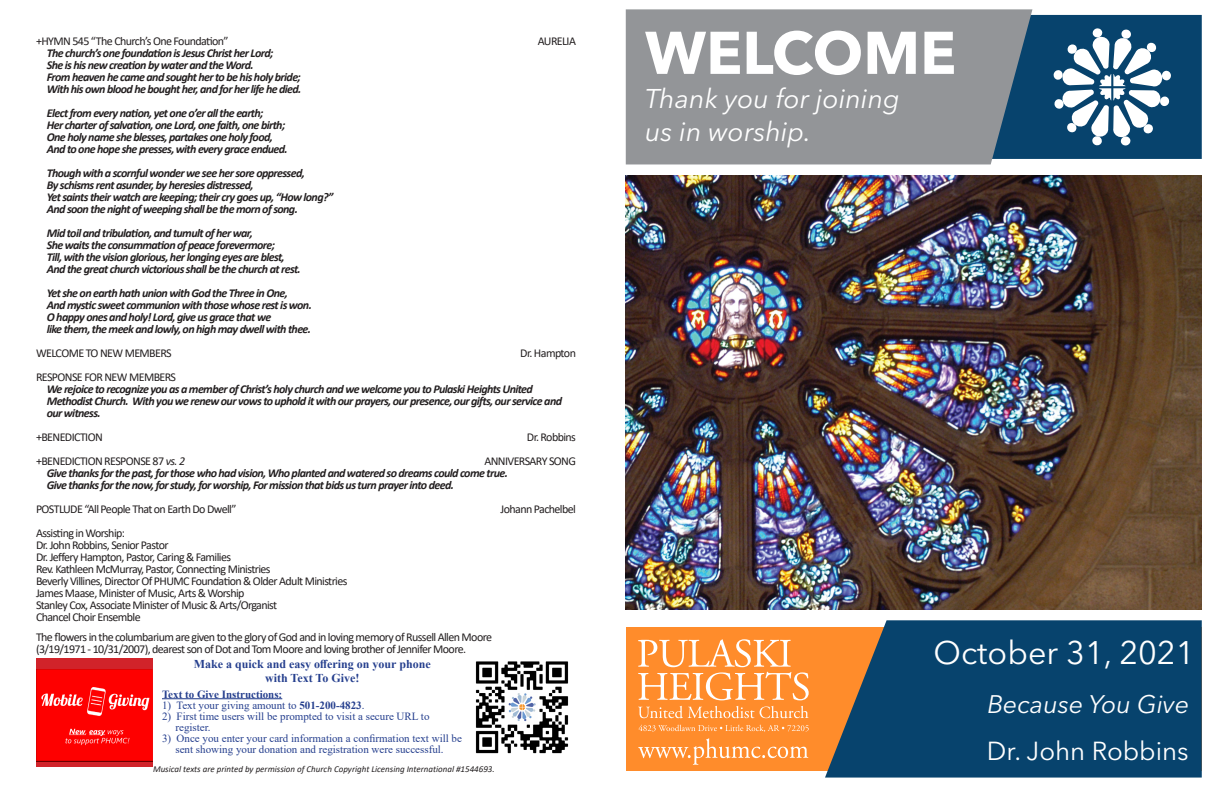
<style>
.page{position:relative;width:1224px;height:792px;background:#fff}
.page>*{position:absolute;margin:0;border:0;box-sizing:border-box;transform-origin:0 0}
.t1{font:700 59.6px "Avenir Next LT Pro";color:#fff}
.t2{font:32.4px "Avenir Next LT Pro";color:#fff}
.t3{font:italic 26.9px/32.3px "Avenir Next LT Pro";color:#fff}
.t4{font:25.9px "Avenir Next LT Pro";color:#fff}
.t5{font:italic 25.2px "Avenir Next LT Pro";color:#fff}
.t6{font:italic 700 12px/12px "Calibri";letter-spacing:-.05em;color:#231f20}
.t7{font:12px "Calibri";letter-spacing:-.05em;color:#231f20}
.t8{font:700 12px/14.4px "Times New Roman";color:#253f8e;text-align:center}
.t9{font:11px/11px "Times New Roman";color:#253f8e}
.t10{font:700 11px "Times New Roman";color:#253f8e}
.t11{font:italic 9px "Calibri";color:#231f20}
.s1{font-style:italic}
.s2{font-weight:700}
</style>
<div class="page">
<img style="left:475px;top:661px;width:94px;height:93px">
<hr style="left:162px;top:698px;width:120px;height:1px;background:#253f8e">
<div style="left:36px;top:658px;width:117px;height:109px;background:#d1232a"></div>
<div style="left:36px;top:669px;width:117px;height:93px;background:#231f20;opacity:.75"></div>
<div style="left:626px;top:9px;width:406px;height:155px;background:#939598"></div>
<svg style="left:965px;top:15px;width:237px;height:144px;background:#4b728d"></svg>
<div style="left:626px;top:627px;width:576px;height:144px;background:#ff8c2b"></div>
<svg style="left:638px;top:639px;width:171px;height:61px"></svg>
<svg style="left:638px;top:706px;width:171px;height:12px"></svg>
<svg style="left:639px;top:725px;width:170px;height:7px"></svg>
<svg style="left:638px;top:738px;width:170px;height:27px"></svg>
<svg style="left:825px;top:620px;width:377px;height:158px;background:#1c4a69"></svg>
<img style="left:626px;top:176px;width:576px;height:434px">
<p class="t7" style="left:36px;top:33px;width:194px">+HYMN 545 “The Church’s One Foundation”</p>
<p class="t7" style="left:538px;top:33px;width:40px">AURELIA</p>
<p class="t6" style="left:47px;top:47px;width:228px">The church’s one foundation is Jesus Christ her Lord;</p>
<p class="t6" style="left:47px;top:59px;width:208px">She is his new creation by water and the Word.</p>
<p class="t6" style="left:47px;top:71px;width:256px">From heaven he came and sought her to be his holy bride;</p>
<p class="t6" style="left:47px;top:83px;width:256px">With his own blood he bought her, and for her life he died.</p>
<p class="t6" style="left:47px;top:107px;width:218px">Elect from every nation, yet one o’er all the earth;</p>
<p class="t6" style="left:47px;top:119px;width:240px">Her charter of salvation, one Lord, one faith, one birth;</p>
<p class="t6" style="left:47px;top:131px;width:228px">One holy name she blesses, partakes one holy food,</p>
<p class="t6" style="left:47px;top:143px;width:243px">And to one hope she presses, with every grace endued.</p>
<p class="t6" style="left:47px;top:167px;width:260px">Though with a scornful wonder we see her sore oppressed,</p>
<p class="t6" style="left:47px;top:179px;width:208px">By schisms rent asunder, by heresies distressed,</p>
<p class="t6" style="left:47px;top:191px;width:288px">Yet saints their watch are keeping; their cry goes up, “How long?”</p>
<p class="t6" style="left:47px;top:203px;width:253px">And soon the night of weeping shall be the morn of song.</p>
<p class="t6" style="left:47px;top:227px;width:208px">Mid toil and tribulation, and tumult of her war,</p>
<p class="t6" style="left:47px;top:239px;width:230px">She waits the consummation of peace forevermore;</p>
<p class="t6" style="left:47px;top:251px;width:239px">Till, with the vision glorious, her longing eyes are blest,</p>
<p class="t6" style="left:47px;top:263px;width:256px">And the great church victorious shall be the church at rest.</p>
<p class="t6" style="left:47px;top:287px;width:243px">Yet she on earth hath union with God the Three in One,</p>
<p class="t6" style="left:47px;top:299px;width:267px">And mystic sweet communion with those whose rest is won.</p>
<p class="t6" style="left:47px;top:311px;width:226px">O happy ones and holy! Lord, give us grace that we</p>
<p class="t6" style="left:47px;top:323px;width:266px">like them, the meek and lowly, on high may dwell with thee.</p>
<p class="t7" style="left:36px;top:345px;width:137px">WELCOME TO NEW MEMBERS</p>
<p class="t7" style="left:520px;top:345px;width:57px">Dr. Hampton</p>
<p class="t7" style="left:36px;top:369px;width:142px">RESPONSE FOR NEW MEMBERS</p>
<p class="t6" style="left:47px;top:383px;width:517px">We rejoice to recognize you as a member of Christ’s holy church and we welcome you to Pulaski Heights United<br>Methodist Church. With you we renew our vows to uphold it with our prayers, our presence, our gifts, our service and our witness.</p>
<p class="t7" style="left:36px;top:429px;width:68px">+BENEDICTION</p>
<p class="t7" style="left:527px;top:429px;width:51px">Dr. Robbins</p>
<p class="t7" style="left:36px;top:453px;width:151px">+BENEDICTION RESPONSE 87 <span class="s1">vs. 2</span></p>
<p class="t7" style="left:484px;top:453px;width:93px">ANNIVERSARY SONG</p>
<p class="t6" style="left:47px;top:467px;width:463px">Give thanks for the past, for those who had vision, Who planted and watered so dreams could come true.</p>
<p class="t6" style="left:47px;top:479px;width:409px">Give thanks for the now, for study, for worship, For mission that bids us turn prayer into deed.</p>
<p class="t7" style="left:36px;top:501px;width:202px">POSTLUDE “All People That on Earth Do Dwell”</p>
<p class="t7" style="left:501px;top:501px;width:77px">Johann Pachelbel</p>
<p class="t7" style="left:36px;top:525px;width:91px">Assisting in Worship:</p>
<p class="t7" style="left:36px;top:537px;width:134px">Dr. John Robbins, Senior Pastor</p>
<p class="t7" style="left:36px;top:549px;width:197px">Dr. Jeffery Hampton, Pastor, Caring &amp; Families</p>
<p class="t7" style="left:36px;top:561px;width:236px">Rev. Kathleen McMurray, Pastor, Connecting Ministries</p>
<p class="t7" style="left:36px;top:573px;width:313px">Beverly Villines, Director Of PHUMC Foundation &amp; Older Adult Ministries</p>
<p class="t7" style="left:36px;top:585px;width:210px">James Maase, Minister of Music, Arts &amp; Worship</p>
<p class="t7" style="left:36px;top:597px;width:243px">Stanley Cox, Associate Minister of Music &amp; Arts/Organist</p>
<p class="t7" style="left:36px;top:609px;width:106px">Chancel Choir Ensemble</p>
<p class="t7" style="left:36px;top:629px;width:458px">The flowers in the columbarium are given to the glory of God and in loving memory of Russell Allen Moore</p>
<p class="t7" style="left:36px;top:641px;width:432px">(3/19/1971 - 10/31/2007), dearest son of Dot and Tom Moore and loving brother of Jennifer Moore.</p>
<p class="t8" style="left:194px;top:656px;width:238px">Make a quick and easy offering on your phone with Text To Give!</p>
<p class="t10" style="left:162px;top:686px;width:122px">Text to Give Instructions:</p>
<p class="t9" style="left:162px;top:699px;width:204px">1) Text your giving amount to <span class="s2">501-200-4823</span>.</p>
<p class="t9" style="left:176px;top:710px;width:256px;text-indent:-14px">2) First time users will be prompted to visit a secure URL to register.</p>
<p class="t9" style="left:162px;top:732px;width:302px;text-align:center">3) Once you enter your card information a confirmation text will be sent showing your donation and registration were successful.</p>
<p class="t11" style="left:153px;top:762px;width:343px">Musical texts are printed by permission of Church Copyright Licensing International #1544693.</p>
<p class="t1" style="left:645px;top:16px;width:313px">WELCOME</p>
<p class="t3" style="left:645px;top:83px;width:256px">Thank you for joining us in worship.</p>
<p class="t2" style="left:934px;top:634px;width:262px">October 31, 2021</p>
<p class="t5" style="left:987px;top:689px;width:203px">Because You Give</p>
<p class="t4" style="left:987px;top:736px;width:203px">Dr. John Robbins</p>
</div>
